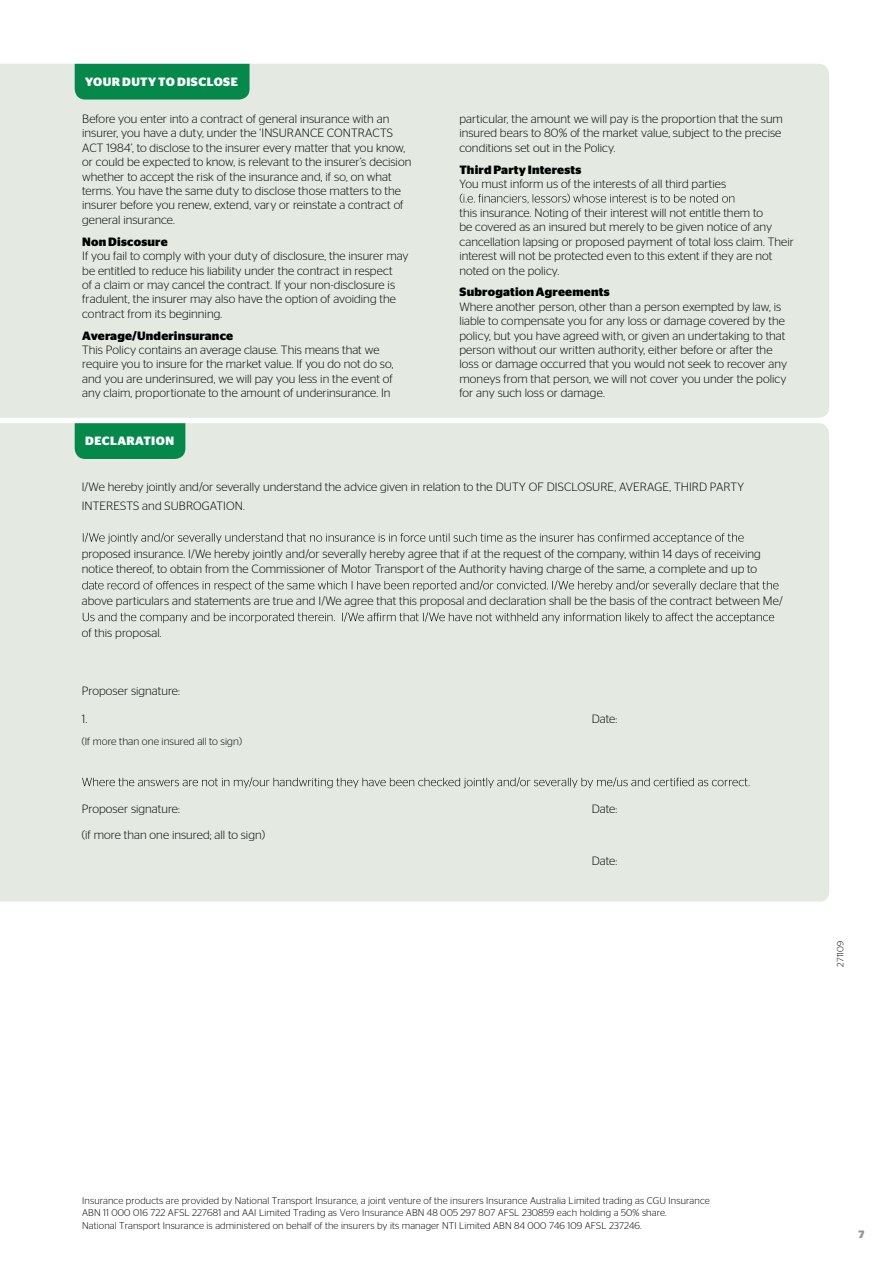
<style>
.page{position:relative;width:893px;height:1263px;background:#fff}
.page>*{position:absolute;margin:0;border:0;box-sizing:border-box;transform-origin:0 0}
.t1{font:300 12px/14.4px "Stag Sans";letter-spacing:.005em;color:#000}
.t2{font:700 12px "Stag Sans";letter-spacing:.02em;color:#000}
.t3{font:700 12px "Stag Sans";letter-spacing:.035em;color:#fff}
.t4{font:700 10.65px "Stag Sans";color:#939598}
.t5{font:300 10.5px "Stag Sans";letter-spacing:.005em;color:#000}
.t6{font:300 9.75px/12.6px "Stag Sans";letter-spacing:.01em;color:#000}
.t7{font:300 9px "Stag Sans";letter-spacing:.02em;color:#000}
</style>
<div class="page">
<div style="left:0;top:64px;width:829px;height:354px;background:#e4eae2"></div>
<div style="left:75px;top:64px;width:175px;height:36px;background:#04894b"></div>
<svg style="left:460px;top:194px;width:274px;height:9px;background:#c0c5be"></svg>
<div style="left:0;top:423px;width:829px;height:478px;background:#e4eae2"></div>
<div style="left:75px;top:423px;width:110px;height:36px;background:#04894b"></div>
<svg style="left:83px;top:533px;width:661px;height:11px;background:#c6cbc4"></svg>
<svg style="left:82px;top:580px;width:696px;height:11px;background:#c6cbc4"></svg>
<svg style="left:83px;top:612px;width:691px;height:11px;background:#c5cac4"></svg>
<svg style="left:82px;top:777px;width:668px;height:11px;background:#c6cbc4"></svg>
<p class="t3" style="left:85px;top:75px;width:154px">YOUR DUTY TO DISCLOSE</p>
<p class="t1" style="left:82px;top:111px;width:331px">Before you enter into a contract of general insurance with an insurer, you have a duty, under the ‘INSURANCE CONTRACTS ACT 1984’, to disclose to the insurer every matter that you know, or could be expected to know, is relevant to the insurer’s decision whether to accept the risk of the insurance and, if so, on what terms. You have the same duty to disclose those matters to the insurer before you renew, extend, vary or reinstate a contract of general insurance.</p>
<p class="t2" style="left:82px;top:235px;width:87px">Non Discosure</p>
<p class="t1" style="left:82px;top:249px;width:328px">If you fail to comply with your duty of disclosure, the insurer may be entitled to reduce his liability under the contract in respect<br>of a claim or may cancel the contract. If your non-disclosure is fradulent, the insurer may also have the option of avoiding the contract from its beginning.</p>
<p class="t2" style="left:82px;top:328px;width:152px">Average/Underinsurance</p>
<p class="t1" style="left:82px;top:342px;width:313px">This Policy contains an average clause. This means that we require you to insure for the market value. If you do not do so, and you are underinsured, we will pay you less in the event of any claim, proportionate to the amount of underinsurance. In</p>
<p class="t3" style="left:85px;top:434px;width:90px">DECLARATION</p>
<p class="t1" style="left:459px;top:111px;width:325px">particular, the amount we will pay is the proportion that the sum insured bears to 80% of the market value, subject to the precise conditions set out in the Policy.</p>
<p class="t2" style="left:459px;top:163px;width:123px">Third Party Interests</p>
<p class="t1" style="left:459px;top:177px;width:268px">You must inform us of the interests of all third parties</p>
<p class="t1" style="left:459px;top:205px;width:336px">this insurance. Noting of their interest will not entitle them to<br>be covered as an insured but merely to be given notice of any cancellation lapsing or proposed payment of total loss claim. Their interest will not be protected even to this extent if they are not noted on the policy.</p>
<p class="t2" style="left:459px;top:285px;width:152px">Subrogation Agreements</p>
<p class="t1" style="left:459px;top:299px;width:329px">Where another person, other than a person exempted by law, is liable to compensate you for any loss or damage covered by the policy, but you have agreed with, or given an undertaking to that person without our written authority, either before or after the loss or damage occurred that you would not seek to recover any moneys from that person, we will not cover you under the policy for any such loss or damage.</p>
<p class="t1" style="left:82px;top:477px;width:664px;line-height:18.9px">I/We hereby jointly and/or severally understand the advice given in relation to the DUTY OF DISCLOSURE, AVERAGE, THIRD PARTY<br>INTERESTS and SUBROGATION.</p>
<p class="t1" style="left:82px;top:545px;width:681px;line-height:15.9px">proposed insurance. I/We hereby jointly and/or severally hereby agree that if at the request of the company, within 14 days of receiving notice thereof, to obtain from the Commissioner of Motor Transport of the Authority having charge of the same, a complete and up to</p>
<p class="t1" style="left:82px;top:594px;width:702px">above particulars and statements are true and I/We agree that this proposal and declaration shall be the basis of the contract between Me/</p>
<p class="t1" style="left:82px;top:625px;width:81px">of this proposal.</p>
<p class="t1" style="left:82px;top:683px;width:100px">Proposer signature:</p>
<p class="t1" style="left:82px;top:712px;width:7px">1.</p>
<p class="t1" style="left:592px;top:712px;width:27px">Date:</p>
<p class="t5" style="left:82px;top:736px;width:162px">(If more than one insured all to sign)</p>
<p class="t1" style="left:82px;top:801px;width:100px">Proposer signature:</p>
<p class="t1" style="left:592px;top:801px;width:27px">Date:</p>
<p class="t1" style="left:82px;top:827px;width:185px">(if more than one insured; all to sign)</p>
<p class="t1" style="left:592px;top:854px;width:27px">Date:</p>
<p class="t7" style="left:835px;top:967px;width:28px;rotate:-90deg">271109</p>
<p class="t6" style="left:82px;top:1194px;width:629px">Insurance products are provided by National Transport Insurance, a joint venture of the insurers Insurance Australia Limited trading as CGU Insurance<br>ABN 11 000 016 722 AFSL 227681 and AAI Limited Trading as Vero Insurance ABN 48 005 297 807 AFSL 230859 each holding a 50% share.<br>National Transport Insurance is administered on behalf of the insurers by its manager NTI Limited ABN 84 000 746 109 AFSL 237246.</p>
<p class="t4" style="left:858px;top:1228px;width:7px">7</p>
</div>
